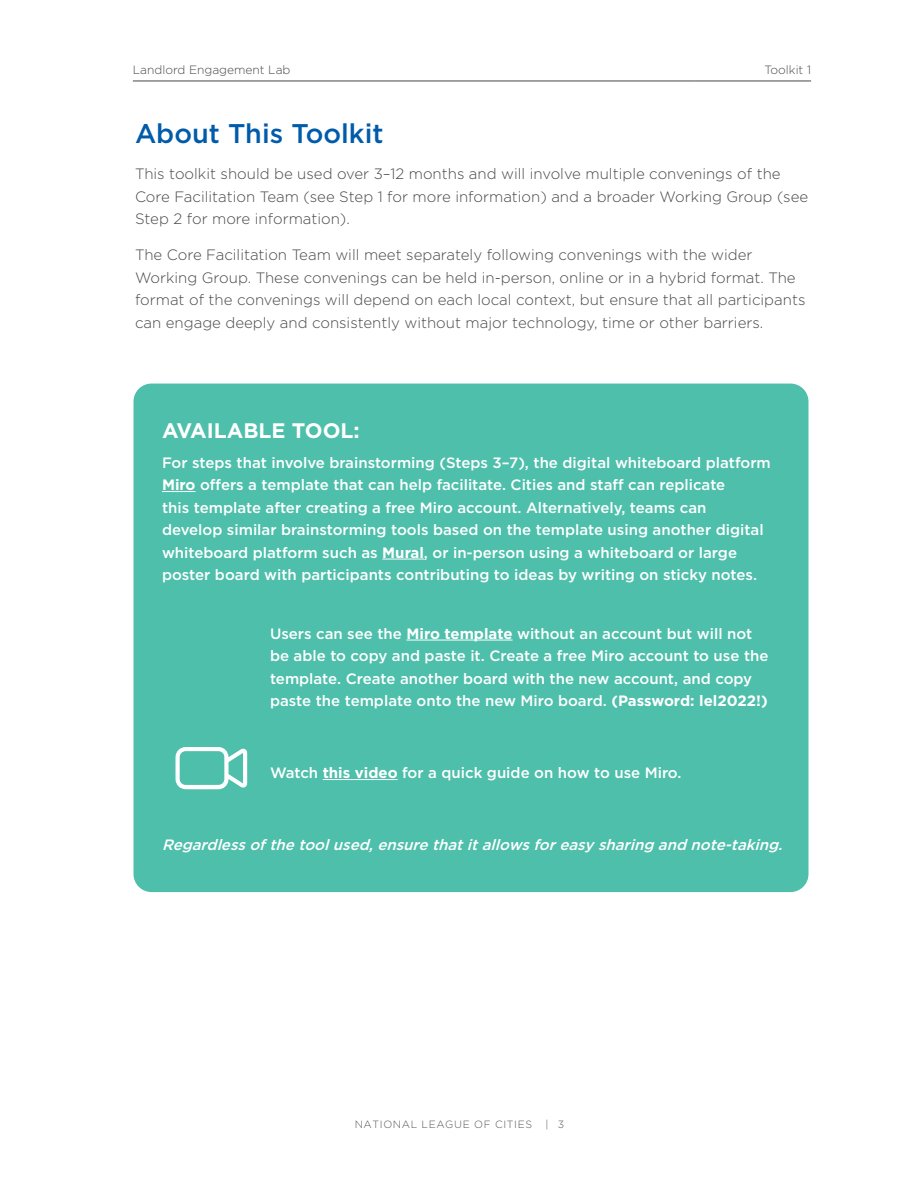
<style>
.page{position:relative;width:918px;height:1188px;background:#fff}
.page>*{position:absolute;margin:0;border:0;box-sizing:border-box;transform-origin:0 0}
.t1{font:500 27px "Gotham";color:#005baa}
.t2{font:700 21px "Gotham";color:#fff}
.t3{font:500 15px/22.5px "Gotham";color:#fff}
.t4{font:300 15px/22.5px "Gotham";color:#47484b}
.t5{font:italic 500 15px "Gotham";color:#fff}
.t6{font:300 12px "Gotham";color:#47484b}
.t7{font:300 10.5px "Gotham";letter-spacing:.06em;color:#55565a}
.s1{font-weight:700}
</style>
<div class="page">
<div style="left:134px;top:384px;width:674px;height:508px;background:#4dbfaa;border-radius:18px"></div>
<hr style="left:133px;top:81px;width:561px;height:1px;background:#47484b">
<hr style="left:694px;top:81px;width:117px;height:1px;background:#47484b">
<hr style="left:162px;top:491px;width:34px;height:1px;background:#fff">
<hr style="left:382px;top:559px;width:42px;height:1px;background:#fff">
<hr style="left:406px;top:640px;width:107px;height:1px;background:#fff">
<hr style="left:323px;top:779px;width:75px;height:1px;background:#fff">
<svg style="left:175px;top:747px;width:73px;height:43px"></svg>
<p class="t6" style="left:133px;top:63px;width:159px">Landlord Engagement Lab</p>
<p class="t6" style="left:765px;top:63px;width:48px">Toolkit 1</p>
<h1 class="t1" style="left:135px;top:116px;width:250px">About This Toolkit</h1>
<p class="t4" style="left:135px;top:162px;width:675px">This toolkit should be used over 3–12 months and will involve multiple convenings of the<br>Core Facilitation Team (see Step 1 for more information) and a broader Working Group (see<br>Step 2 for more information).</p>
<p class="t4" style="left:135px;top:243px;width:672px">The Core Facilitation Team will meet separately following convenings with the wider Working Group. These convenings can be held in-person, online or in a hybrid format. The format of the convenings will depend on each local context, but ensure that all participants can engage deeply and consistently without major technology, time or other barriers.</p>
<h2 class="t2" style="left:162px;top:417px;width:199px">AVAILABLE TOOL:</h2>
<p class="t3" style="left:162px;top:451px;width:610px">For steps that involve brainstorming (Steps 3–7), the digital whiteboard platform <span class="s1">Miro</span> offers a template that can help facilitate. Cities and staff can replicate<br>this template after creating a free Miro account. Alternatively, teams can develop similar brainstorming tools based on the template using another digital whiteboard platform such as <span class="s1">Mural</span>, or in-person using a whiteboard or large poster board with participants contributing to ideas by writing on sticky notes.</p>
<p class="t3" style="left:270px;top:622px;width:500px">Users can see the <span class="s1">Miro template</span> without an account but will not be able to copy and paste it. Create a free Miro account to use the template. Create another board with the new account, and copy paste the template onto the new Miro board. <span class="s1">(Password: lel2022!)</span></p>
<p class="t3" style="left:270px;top:761px;width:413px">Watch <span class="s1">this video</span> for a quick guide on how to use Miro.</p>
<p class="t5" style="left:162px;top:835px;width:627px">Regardlessofthetoolused,ensurethatitallowsforeasysharing and note-taking.</p>
<p class="t7" style="left:355px;top:1117px;width:179px">NATIONAL LEAGUE OF CITIES</p>
<p class="t7" style="left:545px;top:1117px;width:20px">| 3</p>
</div>
